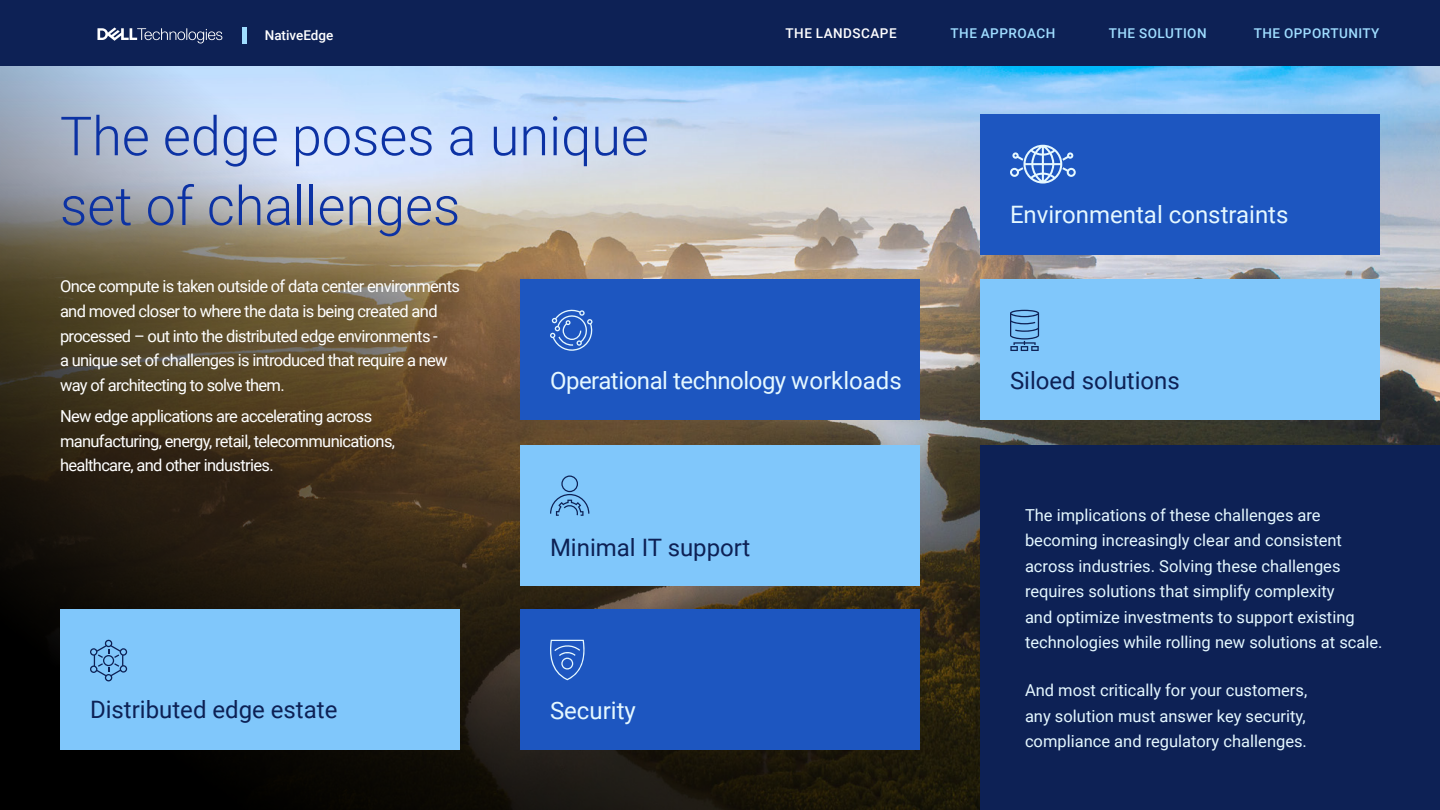
<style>
.page{position:relative;width:1440px;height:810px;background:#fff}
.page>*{position:absolute;margin:0;border:0;box-sizing:border-box;transform-origin:0 0}
.t1{font:300 54px/69.8px "Roboto";color:#0c32a4}
.t2{font:24px "Roboto";color:#0d2155}
.t3{font:24px "Roboto";color:#e5f8ff}
.t4{font:24px "Roboto";letter-spacing:-.02em;color:#e5f8ff}
.t5{font:16.5px/24.8px "Roboto";letter-spacing:-.04em;color:#fff}
.t6{font:16.5px/25.5px "Roboto";color:#e5f8ff}
.t7{font:500 13.5px "Roboto";letter-spacing:.035em;color:#9fddff}
.t8{font:500 13.5px "Roboto";letter-spacing:.035em;color:#fff}
.t9{font:500 13.5px "Roboto";color:#fff}
</style>
<div class="page">
<img style="left:1136px;top:65px;width:304px;height:381px">
<img style="left:0;top:65px;width:1136px;height:745px">
<div style="left:520px;top:610px;width:400px;height:140px;background:#1d56c0"></div>
<svg style="left:550px;top:640px;width:35px;height:40px"></svg>
<div style="left:980px;top:115px;width:400px;height:140px;background:#1d56c0"></div>
<svg style="left:1010px;top:145px;width:66px;height:39px"></svg>
<div style="left:980px;top:280px;width:400px;height:140px;background:#80c7fb"></div>
<svg style="left:1010px;top:310px;width:29px;height:41px"></svg>
<div style="left:980px;top:446px;width:460px;height:364px;background:#0d2155"></div>
<div style="left:60px;top:610px;width:400px;height:140px;background:#80c7fb"></div>
<svg style="left:90px;top:640px;width:37px;height:41px"></svg>
<div style="left:520px;top:280px;width:400px;height:140px;background:#1d56c0"></div>
<svg style="left:550px;top:309px;width:43px;height:42px"></svg>
<div style="left:520px;top:446px;width:400px;height:140px;background:#80c7fb"></div>
<svg style="left:550px;top:476px;width:39px;height:40px"></svg>
<div style="left:0;top:0;width:1440px;height:65px;background:#0d2155"></div>
<svg style="left:97px;top:27px;width:125px;height:17px"></svg>
<hr style="left:242px;top:27px;width:4px;height:17px;background:#9fddff">
<p class="t9" style="left:265px;top:26px;width:70px">NativeEdge</p>
<p class="t8" style="left:786px;top:23px;width:113px">THE LANDSCAPE</p>
<p class="t7" style="left:951px;top:23px;width:106px">THE APPROACH</p>
<p class="t7" style="left:1109px;top:23px;width:99px">THE SOLUTION</p>
<p class="t7" style="left:1254px;top:23px;width:127px">THE OPPORTUNITY</p>
<h1 class="t1" style="left:60px;top:99px;width:590px">The edge poses a unique set of challenges</h1>
<p class="t5" style="left:60px;top:273px;width:401px">Once compute is taken outside of data center environments and moved closer to where the data is being created and processed – out into the distributed edge environments -<br>a unique set of challenges is introduced that require a new way of architecting to solve them.</p>
<p class="t5" style="left:60px;top:403px;width:337px">New edge applications are accelerating across manufacturing, energy, retail, telecommunications, healthcare, and other industries.</p>
<h2 class="t2" style="left:90px;top:693px;width:249px">Distributed edge estate</h2>
<h2 class="t4" style="left:550px;top:364px;width:353px">Operational technology workloads</h2>
<h2 class="t2" style="left:550px;top:530px;width:202px">Minimal IT support</h2>
<h2 class="t3" style="left:550px;top:693px;width:87px">Security</h2>
<h2 class="t3" style="left:1010px;top:198px;width:280px">Environmental constraints</h2>
<h2 class="t2" style="left:1010px;top:364px;width:171px">Siloed solutions</h2>
<p class="t6" style="left:1025px;top:501px;width:359px">The implications of these challenges are becoming increasingly clear and consistent across industries. Solving these challenges requires solutions that simplify complexity<br>and optimize investments to support existing technologies while rolling new solutions at scale.</p>
<p class="t6" style="left:1025px;top:677px;width:284px;text-align:justify">And most critically for your customers, any solution must answer key security, compliance and regulatory challenges.</p>
</div>
